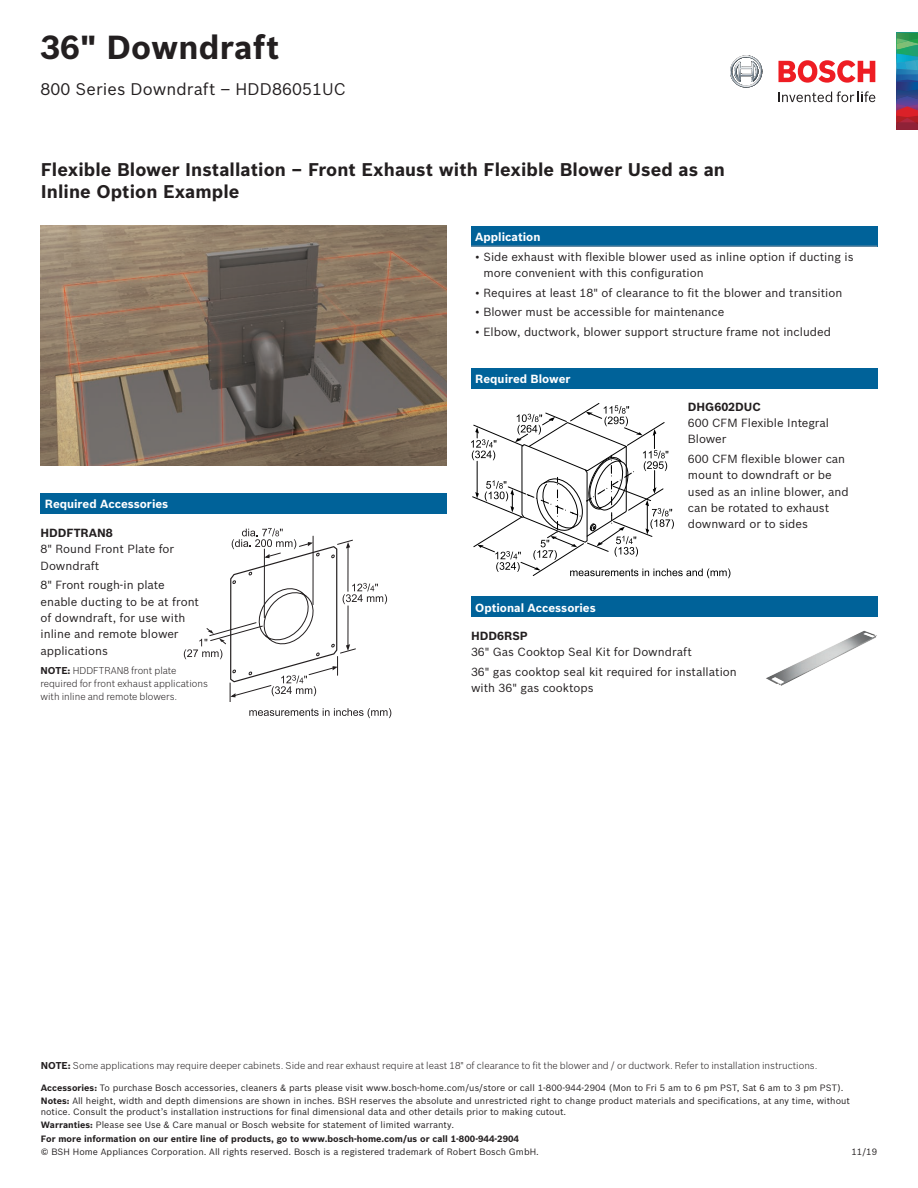
<style>
.page{position:relative;width:918px;height:1188px;background:#fff}
.page>*{position:absolute;margin:0;border:0;box-sizing:border-box;transform-origin:0 0}
._2017_01_Title{font:700 32.7px "Bosch Sans";letter-spacing:.005em;color:#231f20}
._2017_09_Installatio{font:700 18px/21.6px "Bosch Sans";letter-spacing:.005em;color:#231f20}
._2017_02_Subtitle{font:16.5px "Bosch Sans";letter-spacing:.005em;color:#231f20}
.DG_-_Feature_Text{font:11.55px/16.4px "Bosch Sans";color:#231f20}
._2017_12_Accessory_N{font:11.55px/16.4px "Bosch Sans";color:#231f20}
.DG_-_Product_Text{font:11.55px/16.4px "Bosch Sans";color:#231f20}
.DG_-_Table_Headline{font:700 11.55px "Bosch Sans";color:#fff}
.DG_-_Marketing_Footn{font:300 9.75px/12.8px "Bosch Sans";color:#231f20}
._2017_08_Date_Snipe{font:9px/13.5px "Bosch Sans";letter-spacing:.005em;color:#231f20}
.s1{font-weight:700}
</style>
<div class="page">
<svg style="left:897px;top:33px;width:21px;height:97px;background:#4e657a"></svg>
<svg style="left:730px;top:55px;width:33px;height:33px"></svg>
<svg style="left:778px;top:91px;width:97px;height:11px"></svg>
<svg style="left:778px;top:60px;width:97px;height:23px"></svg>
<div style="left:471px;top:226px;width:406px;height:20px;background:#006299"></div>
<hr style="left:471px;top:246px;width:406px;height:1px;background:#929ba7">
<svg style="left:471px;top:403px;width:259px;height:175px"></svg>
<div style="left:471px;top:368px;width:406px;height:20px;background:#006299"></div>
<svg style="left:184px;top:528px;width:203px;height:174px"></svg>
<svg style="left:249px;top:708px;width:142px;height:10px"></svg>
<div style="left:40px;top:493px;width:407px;height:20px;background:#006299"></div>
<div style="left:471px;top:597px;width:406px;height:20px;background:#006299"></div>
<img style="left:40px;top:226px;width:407px;height:239px">
<img style="left:766px;top:631px;width:111px;height:55px">
<p class="_2017_01_Title" style="left:40px;top:26px;width:240px">36" Downdraft</p>
<p class="_2017_02_Subtitle" style="left:40px;top:79px;width:307px">800 Series Downdraft – HDD86051UC</p>
<p class="_2017_09_Installatio" style="left:41px;top:159px;width:686px">Flexible Blower Installation – Front Exhaust with Flexible Blower Used as an<br>Inline Option Example</p>
<p class="DG_-_Table_Headline" style="left:475px;top:229px;width:67px">Application</p>
<p class="DG_-_Feature_Text" style="left:483px;top:248px;width:372px;text-indent:-8px">• Side exhaust with flexible blower used as inline option if ducting is more convenient with this configuration</p>
<p class="DG_-_Feature_Text" style="left:475px;top:284px;width:369px">• Requires at least 18" of clearance to fit the blower and transition</p>
<p class="DG_-_Feature_Text" style="left:475px;top:304px;width:250px">• Blower must be accessible for maintenance</p>
<p class="DG_-_Feature_Text" style="left:475px;top:323px;width:357px">• Elbow, ductwork, blower support structure frame not included</p>
<p class="DG_-_Table_Headline" style="left:45px;top:496px;width:125px">Required Accessories</p>
<p class="_2017_12_Accessory_N" style="left:40px;top:525px;width:135px"><span class="s1">HDDFTRAN8<br></span>8" Round Front Plate for<br>Downdraft</p>
<p class="DG_-_Feature_Text" style="left:40px;top:577px;width:160px">8" Front rough-in plate enable ducting to be at front of downdraft, for use with inline and remote blower applications</p>
<p class="DG_-_Marketing_Footn" style="left:40px;top:664px;width:169px"><span class="s1">NOTE:</span> HDDFTRAN8 front plate required for front exhaust applications with inline and remote blowers.</p>
<p class="DG_-_Table_Headline" style="left:475px;top:371px;width:97px">Required Blower</p>
<p class="_2017_12_Accessory_N" style="left:688px;top:398px;width:143px"><span class="s1">DHG602DUC<br></span>600 CFM Flexible Integral<br>Blower</p>
<p class="DG_-_Product_Text" style="left:688px;top:451px;width:162px">600 CFM flexible blower can mount to downdraft or be used as an inline blower, and can be rotated to exhaust downward or to sides</p>
<p class="DG_-_Table_Headline" style="left:475px;top:600px;width:122px">Optional Accessories</p>
<p class="_2017_12_Accessory_N" style="left:471px;top:627px;width:222px"><span class="s1">HDD6RSP<br></span>36" Gas Cooktop Seal Kit for Downdraft</p>
<p class="DG_-_Feature_Text" style="left:471px;top:663px;width:267px">36" gas cooktop seal kit required for installation with 36" gas cooktops</p>
<p class="DG_-_Marketing_Footn" style="left:41px;top:1059px;width:778px"><span class="s1">NOTE:</span> Some applications may require deeper cabinets. Side and rear exhaust require at least 18" of clearance to fit the blower and / or ductwork. Refer to installation instructions.</p>
<p class="_2017_08_Date_Snipe" style="left:41px;top:1080px;width:811px"><span class="s1">Accessories:</span> To purchase Bosch accessories, cleaners &amp; parts please visit www.bosch-home.com/us/store or call 1-800-944-2904 (Mon to Fri 5 am to 6 pm PST, Sat 6 am to 3 pm PST).<br><span class="s1">Notes:</span> All height, width and depth dimensions are shown in inches. BSH reserves the absolute and unrestricted right to change product materials and specifications, at any time, without</p>
<p class="_2017_08_Date_Snipe" style="left:41px;top:1104px;width:527px">notice. Consult the product’s installation instructions for final dimensional data and other details prior to making cutout.<br><span class="s1">Warranties:</span> Please see Use &amp; Care manual or Bosch website for statement of limited warranty.<br><span class="s1">For more information on our entire line of products, go to www.bosch-home.com/us or call 1-800-944-2904</span></p>
<p class="_2017_08_Date_Snipe" style="left:41px;top:1145px;width:500px">© BSH Home Appliances Corporation. All rights reserved. Bosch is a registered trademark of Robert Bosch GmbH.</p>
<p class="_2017_08_Date_Snipe" style="left:852px;top:1145px;width:27px">11/19</p>
</div>
